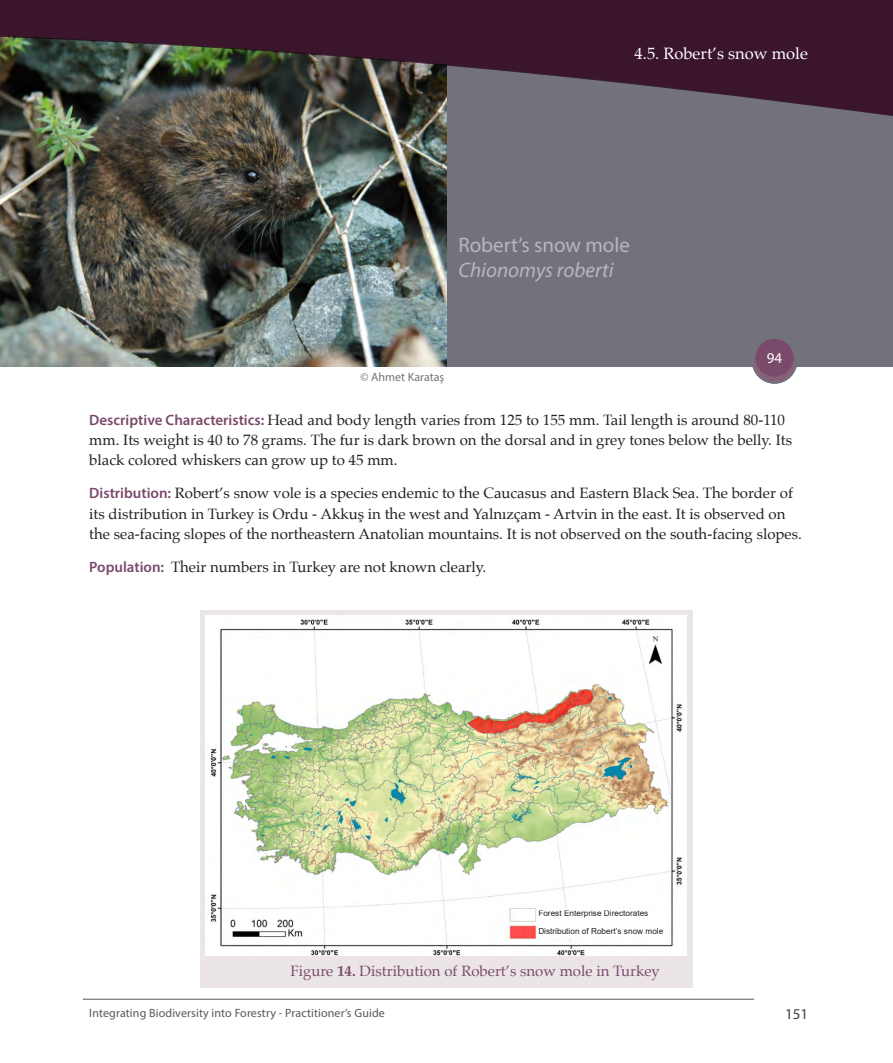
<style>
.page{position:relative;width:893px;height:1063px;background:#fff}
.page>*{position:absolute;margin:0;border:0;box-sizing:border-box;transform-origin:0 0}
.t1{font:21px "Myriad Pro";color:#b9b6ba}
.t2{font:italic 21px "Myriad Pro";color:#b9b6ba}
.t3{font:16.5px "Palatino";color:#fff}
.Body_Text{font:15px/20.2px "Palatino";color:#231f20}
.Default{font:15px "Palatino";color:#7a4a6b}
.t4{font:15px "Myriad Pro";color:#fff}
.t5{font:15px "Myriad Pro";color:#3e3e3f}
.t6{font:12px "Myriad Pro";letter-spacing:.01em;color:#57585a}
.t7{font:12px "Myriad Pro";color:#73727c}
.t8{font:8.25px/18px "Arial";color:#231f20}
.s1{font-family:"Myriad Pro";font-weight:600;color:#7a4a6b}
.s2{font-weight:700}
</style>
<div class="page">
<hr style="left:83px;top:999px;width:671px;height:1px;background:#57585a">
<div style="left:0;top:0;width:893px;height:366px;background:#73727c"></div>
<img style="left:0;top:118px;width:446px;height:248px">
<svg style="left:753px;top:339px;width:43px;height:43px"></svg>
<div style="left:752px;top:338px;width:45px;height:46px;border:2px solid #73727c;border-radius:50%"></div>
<div style="left:756px;top:339px;width:37px;height:38px;background:#7a4a6b;border-radius:50%"></div>
<div style="left:200px;top:610px;width:492px;height:378px;background:#ece5e8"></div>
<img style="left:205px;top:615px;width:482px;height:341px">
<svg style="left:0;top:0;width:893px;height:118px;fill:#3a152c"></svg>
<div style="left:538px;top:910px;width:127px;height:28px;background:#fff"></div>
<div style="left:537px;top:909px;width:128px;height:30px;border:2px solid #fff"></div>
<p class="t3" style="left:635px;top:39px;width:175px">4.5. Robert’s snow mole</p>
<p class="t1" style="left:458px;top:232px;width:173px">Robert’s snow mole</p>
<p class="t2" style="left:458px;top:257px;width:157px">Chionomys roberti</p>
<p class="t7" style="left:361px;top:370px;width:85px">© Ahmet Karataş</p>
<p class="t4" style="left:767px;top:349px;width:17px">94</p>
<p class="t4" style="left:767px;top:349px;width:17px">33</p>
<p class="t4" style="left:771px;top:350px;width:9px">2</p>
<p class="Body_Text" style="left:89px;top:409px;width:704px"><span class="s1">Descriptive Characteristics:</span> Head and body length varies from 125 to 155 mm. Tail length is around 80-110 mm. Its weight is 40 to 78 grams. The fur is dark brown on the dorsal and in grey tones below the belly. Its black colored whiskers can grow up to 45 mm.</p>
<p class="Body_Text" style="left:89px;top:483px;width:714px"><span class="s1">Distribution:</span> Robert’s snow vole is a species endemic to the Caucasus and Eastern Black Sea. The border of its distribution in Turkey is Ordu - Akkuş in the west and Yalnızçam - Artvin in the east. It is observed on the sea-facing slopes of the northeastern Anatolian mountains. It is not observed on the south-facing slopes.</p>
<p class="Body_Text" style="left:89px;top:556px;width:399px"><span class="s1">Population:</span> Their numbers in Turkey are not known clearly.</p>
<p class="t8" style="left:538px;top:904px;width:127px">Forest Enterprise Directorates<br>Distribution of Robert’s snow mole</p>
<p class="Default" style="left:290px;top:959px;width:371px">Figure <span class="s2">14.</span> Distribution of Robert’s snow mole in Turkey</p>
<p class="t6" style="left:89px;top:1005px;width:297px">Integrating Biodiversity into Forestry - Practitioner’s Guide</p>
<p class="t5" style="left:785px;top:1005px;width:25px">151</p>
</div>
